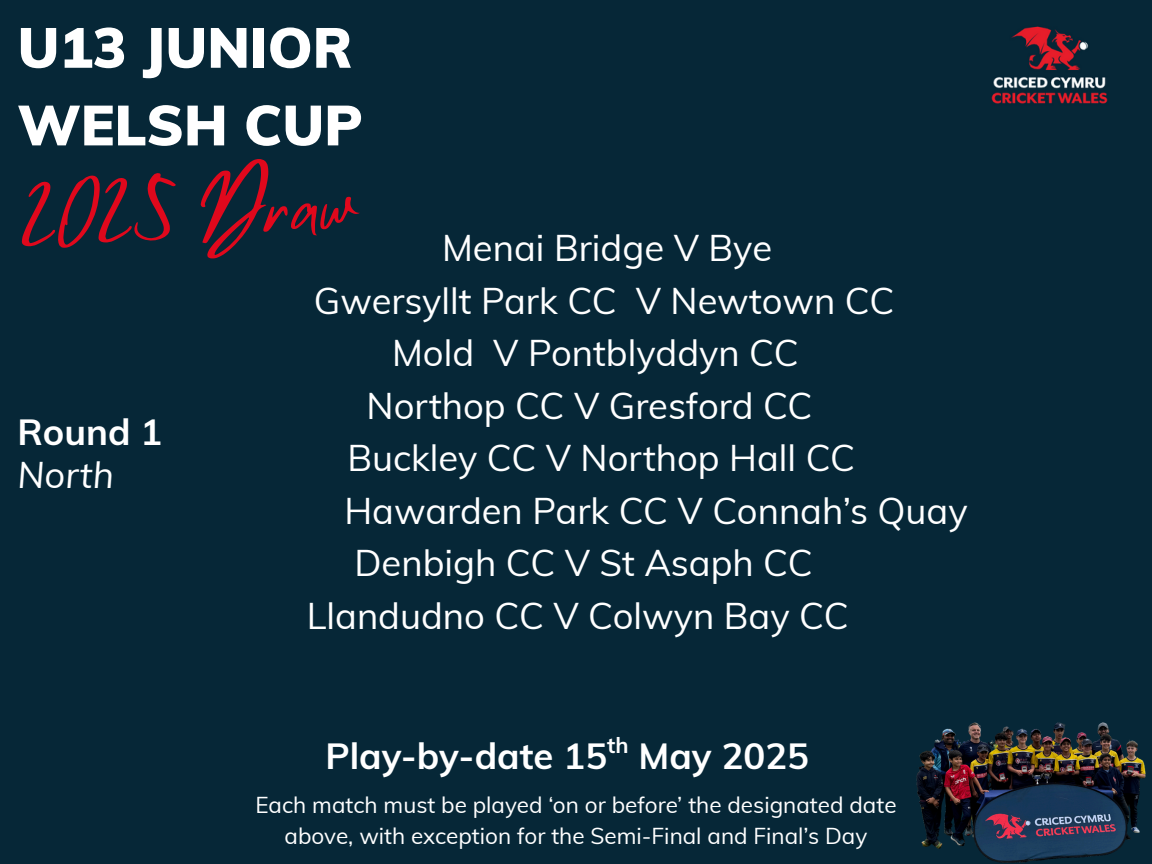
<style>
.page{position:relative;width:1152px;height:864px;background:#062737}
.page>*{position:absolute;margin:0;border:0;box-sizing:border-box;transform-origin:0 0}
.t1{font:74.7px "Mistrully";color:#e0081c}
.t2{font:900 55.95px/77.7px "Muli";color:#fff}
.t3{font:36.45px "Muli";color:#fff}
.t4{font:700 36.45px "Muli";color:#fff}
.t5{font:italic 36.45px "Muli";color:#fff}
.t6{font:22.5px/31.5px "Muli";color:#fff;text-align:center}
.t7{font:700 21.75px "Muli";color:#fff}
</style>
<div class="page">
<img style="left:991px;top:26px;width:117px;height:78px">
<img style="left:916px;top:722px;width:230px;height:141px">
<h4 class="t2" style="left:17px;top:8px;width:347px">U13 JUNIOR<br>WELSH CUP</h4>
<h3 class="t1" style="left:16px;top:161px;width:338px;rotate:-3deg">2025 Draw</h3>
<h4 class="t3" style="left:442px;top:225px;width:332px">Menai Bridge V Bye</h4>
<h1 class="t3" style="left:314px;top:277px;width:582px">Gwersyllt Park CC V Newtown CC</h1>
<h2 class="t4" style="left:17px;top:408px;width:146px">Round 1</h2>
<h3 class="t5" style="left:17px;top:452px;width:98px">North</h3>
<h4 class="t3" style="left:392px;top:330px;width:408px">Mold V Pontblyddyn CC</h4>
<h4 class="t3" style="left:367px;top:382px;width:447px">Northop CC V Gresford CC</h4>
<h4 class="t3" style="left:347px;top:435px;width:509px">Buckley CC V Northop Hall CC</h4>
<h4 class="t3" style="left:344px;top:487px;width:625px">Hawarden Park CC V Connah’s Quay</h4>
<h4 class="t3" style="left:355px;top:540px;width:460px">Denbigh CC V St Asaph CC</h4>
<p class="t3" style="left:307px;top:592px;width:543px">Llandudno CC V Colwyn Bay CC</p>
<h4 class="t7" style="left:607px;top:731px;width:23px">th</h4>
<h4 class="t4" style="left:326px;top:732px;width:485px">Play-by-date 15 May 2025</h4>
<p class="t6" style="left:255px;top:788px;width:643px">Each match must be played ‘on or before’ the designated date above, with exception for the Semi-Final and Final’s Day</p>
</div>
